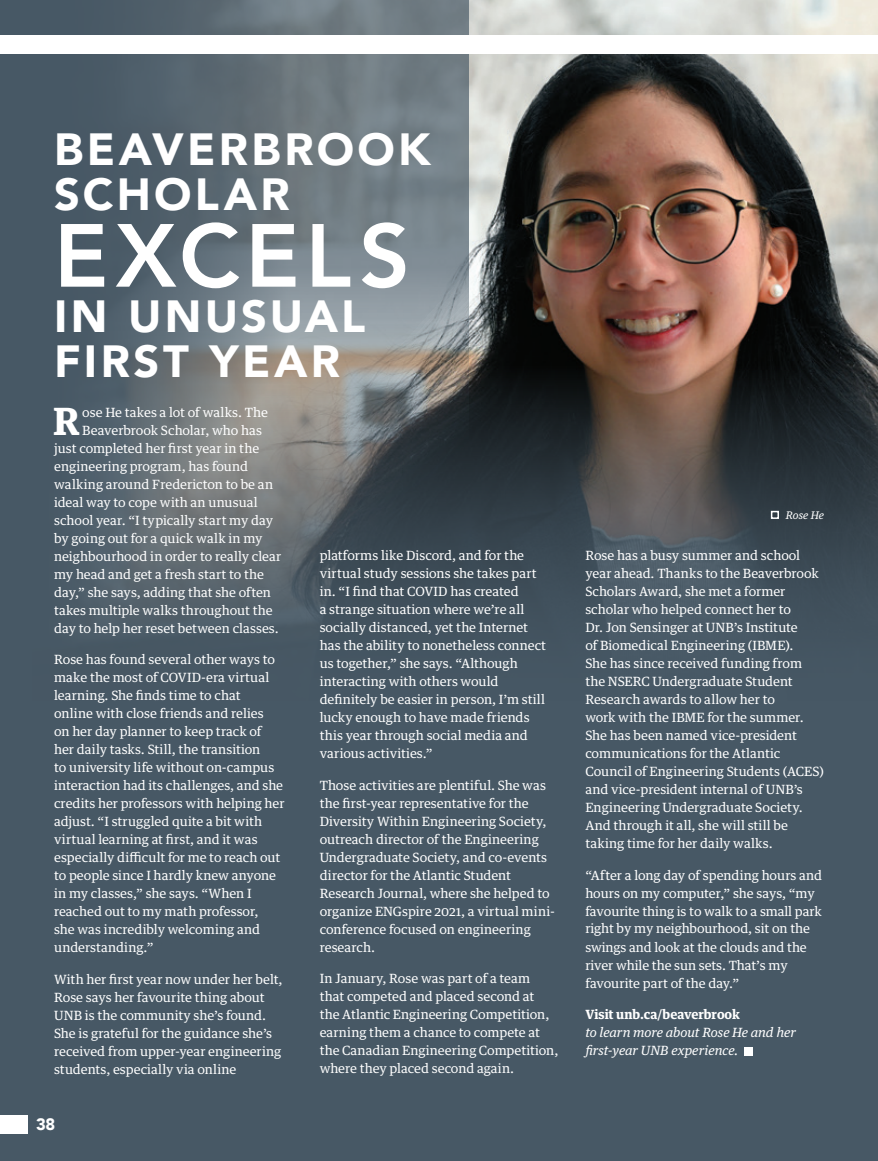
<style>
.page{position:relative;width:878px;height:1161px;background:#475865}
.page>*{position:absolute;margin:0;border:0;box-sizing:border-box;transform-origin:0 0}
.Content_Text{font:800 88.5px "Avenir";letter-spacing:.07em;color:#fff}
.Content_Text-2{font:900 45px/45px "Avenir";letter-spacing:.075em;color:#fff}
.Content_Text-3{font:700 37.65px "Guardian Text Egyp";color:#fff}
.t1{font:900 16.5px "Avenir";color:#fff}
.Content_Text-4{font:12.75px/18px "Guardian Text Egyp";color:#fff}
.Content_Text-5{font:italic 12.75px/18px "Guardian Text Egyp";letter-spacing:-.005em;color:#fff}
.Content_Text-6{font:italic 10.5px "Guardian Text Egyp";color:#fff}
.s1{font-weight:700;font-style:normal}
</style>
<div class="page">
<img style="left:468px;top:0;width:410px;height:606px">
<svg style="left:94px;top:0;width:374px;height:624px"></svg>
<div style="left:744px;top:1047px;width:8px;height:8px;background:#fff"></div>
<div style="left:770px;top:511px;width:9px;height:8px;border:2px solid #fff"></div>
<div style="left:0;top:1115px;width:27px;height:19px;background:#fff"></div>
<div style="left:0;top:35px;width:878px;height:19px;background:#fff"></div>
<p class="Content_Text-2" style="left:54px;top:126px;width:378px">BEAVERBROOK<br>SCHOLAR</p>
<p class="Content_Text" style="left:54px;top:187px;width:357px">EXCELS</p>
<p class="Content_Text-2" style="left:54px;top:292px;width:313px">IN UNUSUAL<br>FIRST YEAR</p>
<p class="Content_Text-3" style="left:53px;top:390px;width:28px">R</p>
<p class="Content_Text-4" style="left:82px;top:402px;width:187px">ose He takes a lot of walks. The</p>
<p class="Content_Text-4" style="left:82px;top:420px;width:181px">Beaverbrook Scholar, who has</p>
<p class="Content_Text-4" style="left:54px;top:438px;width:207px">just completed her first year in the</p>
<p class="Content_Text-4" style="left:54px;top:456px;width:196px">engineering program, has found</p>
<p class="Content_Text-4" style="left:54px;top:474px;width:220px">walking around Fredericton to be an</p>
<p class="Content_Text-4" style="left:54px;top:492px;width:205px">ideal way to cope with an unusual</p>
<p class="Content_Text-4" style="left:54px;top:510px;width:220px">school year. “I typically start my day</p>
<p class="Content_Text-4" style="left:54px;top:528px;width:210px">by going out for a quick walk in my</p>
<p class="Content_Text-4" style="left:54px;top:546px;width:229px">neighbourhood in order to really clear</p>
<p class="Content_Text-4" style="left:54px;top:564px;width:211px">my head and get a fresh start to the</p>
<p class="Content_Text-4" style="left:54px;top:582px;width:218px">day,” she says, adding that she often</p>
<p class="Content_Text-4" style="left:54px;top:600px;width:220px">takes multiple walks throughout the</p>
<p class="Content_Text-4" style="left:54px;top:618px;width:226px">day to help her reset between classes.</p>
<p class="Content_Text-4" style="left:54px;top:649px;width:232px">Rose has found several other ways to make the most of COVID-era virtual learning. She finds time to chat<br>online with close friends and relies<br>on her day planner to keep track of her daily tasks. Still, the transition<br>to university life without on-campus interaction had its challenges, and she credits her professors with helping her adjust. “I struggled quite a bit with virtual learning at first, and it was especially difficult for me to reach out to people since I hardly knew anyone in my classes,” she says. “When I reached out to my math professor,<br>she was incredibly welcoming and understanding.”</p>
<p class="Content_Text-4" style="left:54px;top:969px;width:230px">With her first year now under her belt, Rose says her favourite thing about UNB is the community she’s found.<br>She is grateful for the guidance she’s received from upper-year engineering students, especially via online</p>
<p class="t1" style="left:36px;top:1111px;width:21px">38</p>
<p class="Content_Text-4" style="left:320px;top:545px;width:228px">platforms like Discord, and for the virtual study sessions she takes part in. “I find that COVID has created<br>a strange situation where we’re all socially distanced, yet the Internet has the ability to nonetheless connect us together,” she says. “Although interacting with others would definitely be easier in person, I’m still lucky enough to have made friends this year through social media and various activities.”</p>
<p class="Content_Text-4" style="left:320px;top:775px;width:237px">Those activities are plentiful. She was the first-year representative for the Diversity Within Engineering Society, outreach director of the Engineering Undergraduate Society, and co-events director for the Atlantic Student Research Journal, where she helped to organize ENGspire 2021, a virtual mini&shy;conference focused on engineering research.</p>
<p class="Content_Text-4" style="left:320px;top:969px;width:240px">In January, Rose was part of a team<br>that competed and placed second at<br>the Atlantic Engineering Competition, earning them a chance to compete at the Canadian Engineering Competition, where they placed second again.</p>
<p class="Content_Text-6" style="left:785px;top:506px;width:40px">Rose He</p>
<p class="Content_Text-4" style="left:585px;top:545px;width:240px">Rose has a busy summer and school year ahead. Thanks to the Beaverbrook Scholars Award, she met a former scholar who helped connect her to<br>Dr. Jon Sensinger at UNB’s Institute<br>of Biomedical Engineering (IBME).<br>She has since received funding from the NSERC Undergraduate Student Research awards to allow her to<br>work with the IBME for the summer.<br>She has been named vice-president communications for the Atlantic Council of Engineering Students (ACES) and vice-president internal of UNB’s Engineering Undergraduate Society.<br>And through it all, she will still be taking time for her daily walks.</p>
<p class="Content_Text-4" style="left:585px;top:865px;width:238px">“After a long day of spending hours and hours on my computer,” she says, “my favourite thing is to walk to a small park right by my neighbourhood, sit on the swings and look at the clouds and the river while the sun sets. That’s my favourite part of the day.”</p>
<p class="Content_Text-5" style="left:585px;top:1004px;width:212px"><span class="s1">Visit unb.ca/beaverbrook<br></span>to learn more about Rose He and her first-year UNB experience.</p>
</div>
